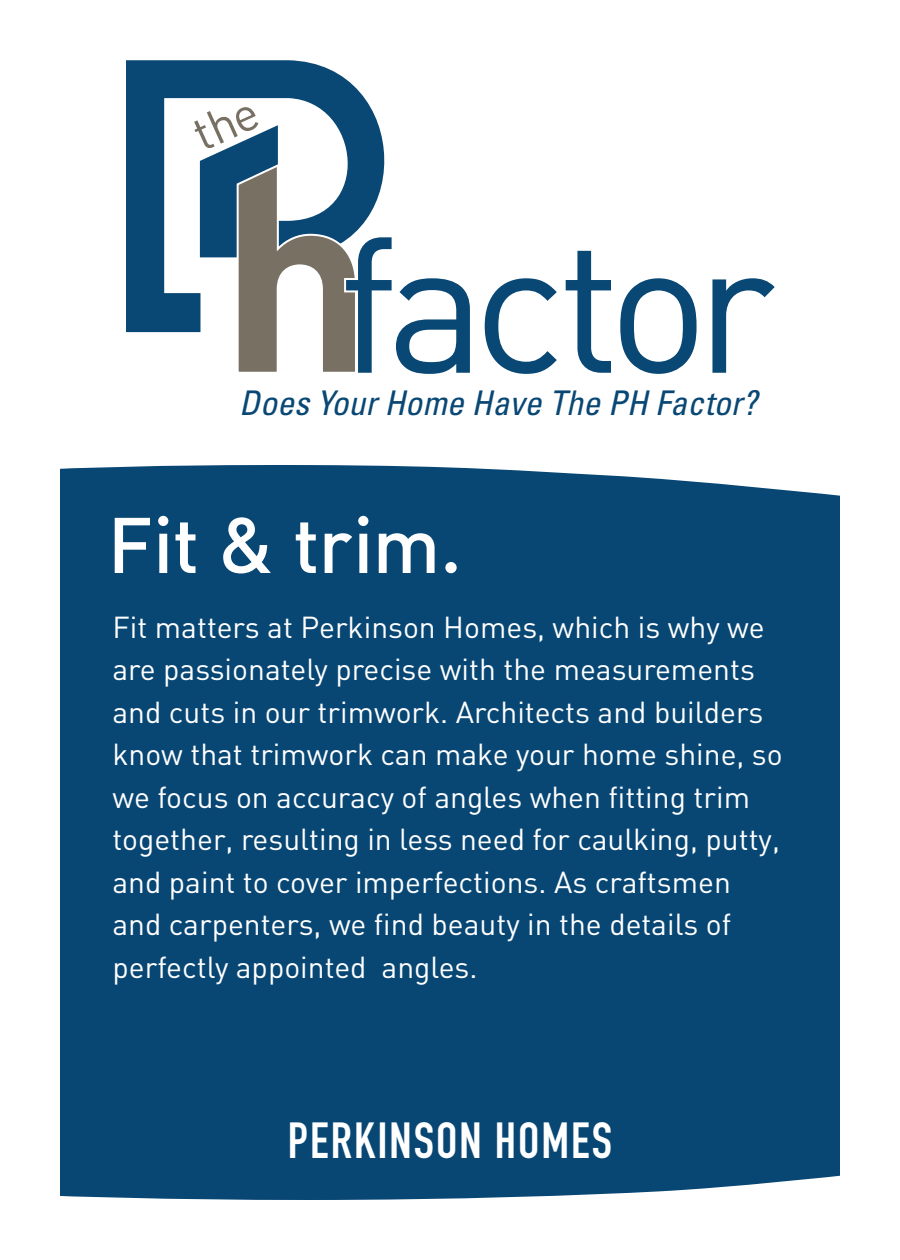
<style>
.page{position:relative;width:900px;height:1260px;background:#fff}
.page>*{position:absolute;margin:0;border:0;box-sizing:border-box;transform-origin:0 0}
.t1{font:77.5px "DIN Medium Alternate";letter-spacing:-.01em;color:#fff}
.t2{font:50px "DIN Engschrift Std";letter-spacing:.04em;color:#fff}
.t3{font:italic condensed 34px "Univers LT Std";color:#094774}
.t4{font:30px/42.5px "DIN";color:#fff}
</style>
<div class="page">
<svg style="left:126px;top:60px;width:259px;height:272px;fill:#094774"></svg>
<svg style="left:236px;top:162px;width:234px;height:212px"></svg>
<svg style="left:485px;top:278px;width:72px;height:96px"></svg>
<svg style="left:566px;top:251px;width:45px;height:122px"></svg>
<svg style="left:620px;top:278px;width:77px;height:96px"></svg>
<svg style="left:712px;top:278px;width:63px;height:95px"></svg>
<div style="left:60px;top:465px;width:780px;height:735px;background:#084774"></div>
<svg style="left:191px;top:104px;width:69px;height:47px"></svg>
<p class="t3" style="left:239px;top:381px;width:520px">Does Your Home Have The PH Factor?</p>
<p class="t1" style="left:108px;top:493px;width:356px">Fit &amp; trim.</p>
<p class="t4" style="left:112px;top:606px;width:672px">Fit matters at Perkinson Homes, which is why we are passionately precise with the measurements and cuts in our trimwork. Architects and builders know that trimwork can make your home shine, so we focus on accuracy of angles when fitting trim together, resulting in less need for caulking, putty, and paint to cover imperfections. As craftsmen and carpenters, we find beauty in the details of perfectly appointed angles.</p>
<p class="t2" style="left:288px;top:1111px;width:326px">PERKINSON HOMES</p>
</div>
